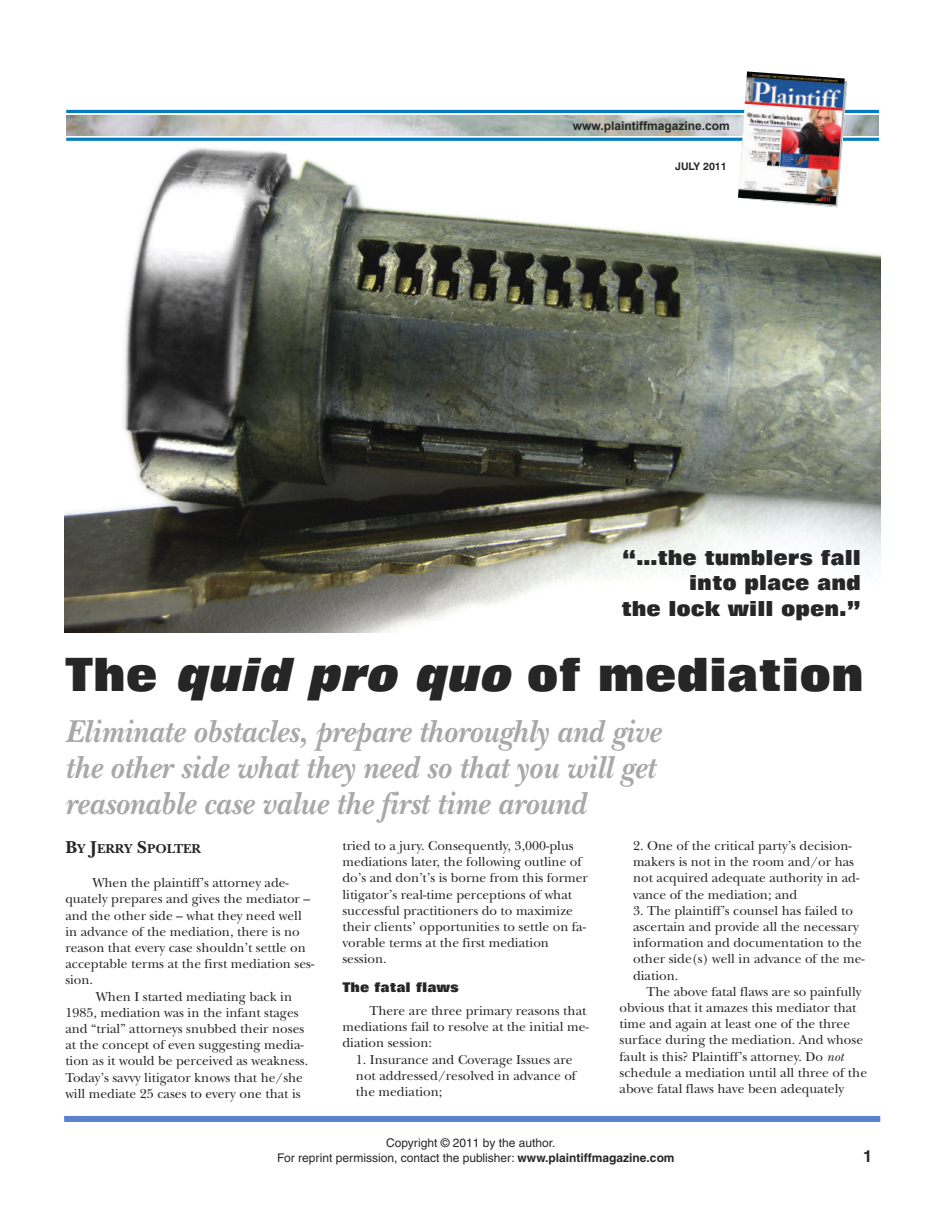
<style>
.page{position:relative;width:945px;height:1215px;background:#fff}
.page>*{position:absolute;margin:0;border:0;box-sizing:border-box;transform-origin:0 0}
.t1{font:800 46.5px "Folio BT";color:#272627}
.t2{font:italic 700 33px/36px "New Baskerville";color:#a9a8a9;scale:.93 1}
.t3{font:800 21px/25.2px "Folio BT";color:#272627;text-align:right}
.t4{font:700 16.5px "Helvetica";color:#272627}
.t5{font:13.5px/16.2px "New Baskerville";color:#272627}
.t6{font:700 13.5px "New Baskerville";color:#272627}
.t7{font:800 13.5px "Folio BT";color:#272627}
.t8{font:12px/15px "Helvetica";color:#272627}
.t9{font:700 12px "Arial";color:#272627}
.t10{font:700 10.5px "Swiss 721 BT";color:#272627}
.s1{font-style:italic}
.s2{font-size:18px}
.s3{font-weight:700}
</style>
<div class="page">
<img style="left:65px;top:137px;width:815px;height:496px">
<img style="left:66px;top:115px;width:813px;height:21px">
<hr style="left:66px;top:110px;width:813px;height:3px;background:#007cc2">
<hr style="left:66px;top:138px;width:813px;height:3px;background:#007cc2">
<svg style="left:738px;top:81px;width:110px;height:127px"></svg>
<img style="left:738px;top:71px;width:107px;height:134px">
<div style="left:64px;top:1116px;width:816px;height:6px;background:#5b81cd"></div>
<p class="t9" style="left:573px;top:120px;width:158px">www.plaintiffmagazine.com</p>
<p class="t10" style="left:675px;top:162px;width:53px">JULY 2011</p>
<h3 class="t3" style="left:621px;top:547px;width:241px">“…the tumblers fall into place and<br>the lock will open.”</h3>
<h1 class="t1" style="left:65px;top:658px;width:800px">The <span class="s1">quid pro quo</span> of mediation</h1>
<h2 class="t2" style="left:65px;top:717px;width:642px">Eliminate obstacles, prepare thoroughly and give the other side what they need so that you will get reasonable case value the first time around</h2>
<p class="t6" style="left:65px;top:844px;width:137px"><span class="s2">B</span>Y <span class="s2">J</span>ERRY <span class="s2">S</span>POLTER</p>
<p class="t5" style="left:92px;top:876px;width:198px">When the plaintiff’s attorney ade-</p>
<p class="t5" style="left:65px;top:892px;width:246px">quately prepares and gives the mediator –</p>
<p class="t5" style="left:65px;top:909px;width:238px">and the other side – what they need well</p>
<p class="t5" style="left:65px;top:925px;width:236px">in advance of the mediation, there is no</p>
<p class="t5" style="left:65px;top:941px;width:242px">reason that every case shouldn’t settle on</p>
<p class="t5" style="left:65px;top:957px;width:250px">acceptable terms at the first mediation ses-</p>
<p class="t5" style="left:65px;top:973px;width:29px">sion.</p>
<p class="t5" style="left:96px;top:990px;width:198px">When I started mediating back in</p>
<p class="t5" style="left:65px;top:1006px;width:235px">1985, mediation was in the infant stages</p>
<p class="t5" style="left:65px;top:1022px;width:240px">and “trial” attorneys snubbed their noses</p>
<p class="t5" style="left:65px;top:1038px;width:240px">at the concept of even suggesting media-</p>
<p class="t5" style="left:65px;top:1054px;width:245px">tion as it would be perceived as weakness.</p>
<p class="t5" style="left:65px;top:1071px;width:239px">Today’s savvy litigator knows that he/she</p>
<p class="t5" style="left:65px;top:1087px;width:237px">will mediate 25 cases to every one that is</p>
<p class="t5" style="left:342px;top:839px;width:247px">tried to a jury. Consequently, 3,000-plus mediations later, the following outline of do’s and don’t’s is borne from this former litigator’s real-time perceptions of what successful practitioners do to maximize their clients’ opportunities to settle on fa&shy;vorable terms at the first mediation session.</p>
<p class="t7" style="left:342px;top:982px;width:118px">The fatal flaws</p>
<p class="t5" style="left:342px;top:1004px;width:248px;text-indent:27px">There are three primary reasons that mediations fail to resolve at the initial me&shy;diation session:</p>
<p class="t5" style="left:356px;top:1053px;width:222px">1. Insurance and Coverage Issues are not addressed/resolved in advance of the mediation;</p>
<p class="t5" style="left:633px;top:839px;width:228px">2. One of the critical party’s decision&shy;makers is not in the room and/or has not acquired adequate authority in ad&shy;vance of the mediation; and</p>
<p class="t5" style="left:633px;top:904px;width:233px">3. The plaintiff’s counsel has failed to ascertain and provide all the necessary information and documentation to the other side(s) well in advance of the me&shy;diation.</p>
<p class="t5" style="left:620px;top:985px;width:249px;text-indent:27px">The above fatal flaws are so painfully obvious that it amazes this mediator that time and again at least one of the three surface during the mediation. And whose fault is this? Plaintiff’s attorney. Do <span class="s1">not </span>schedule a mediation until all three of the above fatal flaws have been adequately</p>
<p class="t8" style="left:277px;top:1136px;width:399px;text-indent:109px">Copyright © 2011 by the author.<br>For reprint permission, contact the publisher: <span class="s3">www.plaintiffmagazine.com</span></p>
<p class="t4" style="left:863px;top:1150px;width:11px">1</p>
</div>
